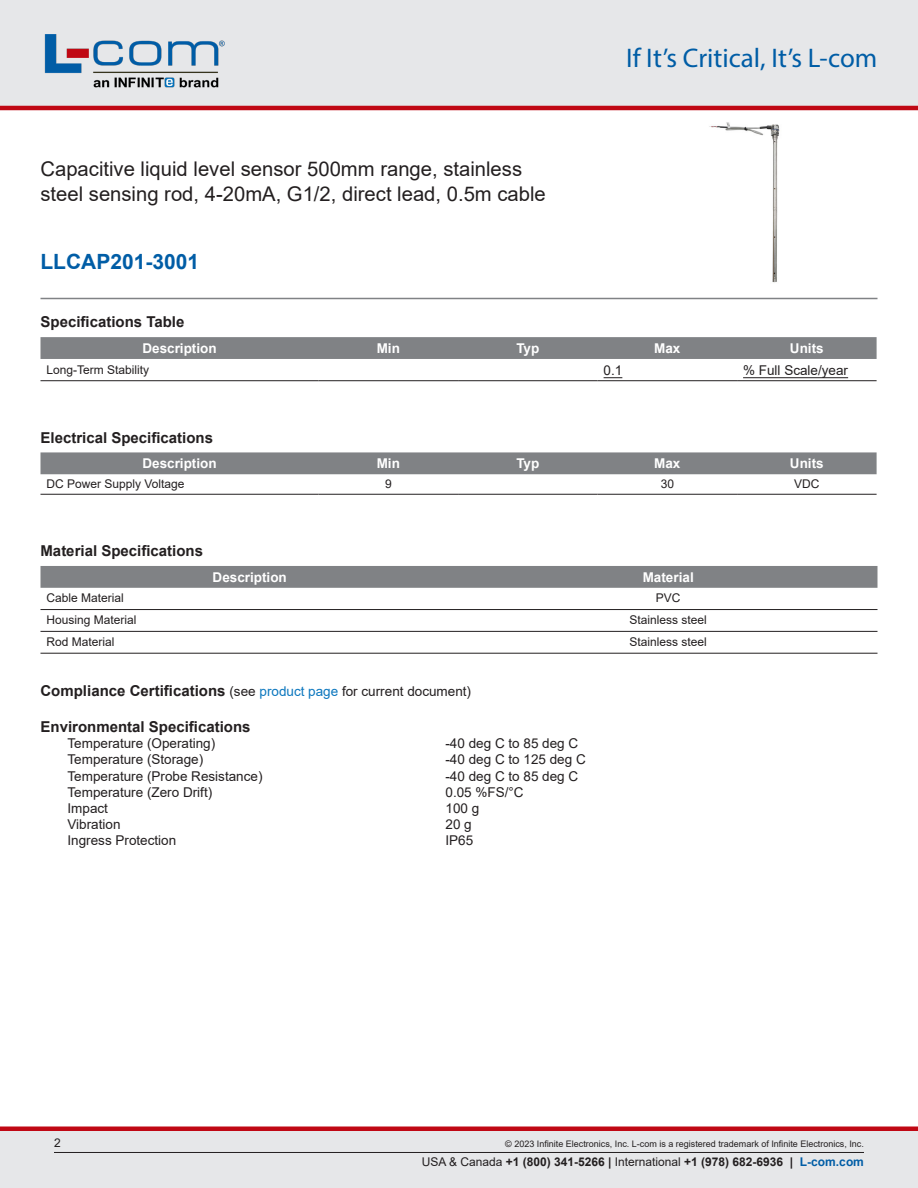
<style>
.page{position:relative;width:918px;height:1188px;background:#fff}
.page>*{position:absolute;margin:0;border:0;box-sizing:border-box;transform-origin:0 0}
.t1{font:27px "Myriad Pro";color:#005da6}
.Branded_Part_No{font:700 21px "Arial";color:#005da6}
.Web_Description_Para{font:20.25px/24.3px "Arial";color:#231f20}
.Head1_for_Compliance{font:700 15px "Arial";color:#231f20}
.Head1{font:700 15px "Arial";color:#231f20}
.Specs_Para{font:13.5px "Arial";color:#231f20}
.Table_Header{font:700 13.5px "Arial";color:#fff}
.MarketingDescription{font:13.5px "Arial";color:#231f20}
.t2{font:700 12px "Arial";color:#231f20}
.Table_Body{font:12px "Arial";color:#231f20}
.Table_Body_Left{font:12px "Arial";color:#231f20}
.Copyright_disclaimer{font:9px "Arial";color:#231f20}
.s1{font-weight:400;font-size:13.5px}
.s2{font-weight:400;font-size:13.5px;color:#0c77be}
.s3{font-weight:400}
.s4{color:#005da6}
</style>
<div class="page">
<div style="left:0;top:1131px;width:918px;height:57px;background:#e6e7e9"></div>
<div style="left:0;top:1126px;width:918px;height:5px;background:#c00814"></div>
<div style="left:0;top:0;width:918px;height:108px;background:#e6e7e9"></div>
<hr style="left:0;top:106px;width:918px;height:4px;background:#c00814">
<img style="left:44px;top:34px;width:181px;height:54px">
<hr style="left:54px;top:1152px;width:810px;height:1px;background:#231f20">
<hr style="left:40px;top:298px;width:838px;height:1px;background:#808285">
<img style="left:709px;top:122px;width:71px;height:161px">
<div style="left:40px;top:337px;width:837px;height:22px;background:#808285"></div>
<hr style="left:40px;top:380px;width:279px;height:1px;background:#231f20">
<hr style="left:319px;top:380px;width:139px;height:1px;background:#231f20">
<hr style="left:458px;top:380px;width:140px;height:1px;background:#231f20">
<hr style="left:598px;top:380px;width:139px;height:1px;background:#231f20">
<hr style="left:737px;top:380px;width:140px;height:1px;background:#231f20">
<svg style="left:604px;top:377px;width:18px;height:1px"></svg>
<hr style="left:743px;top:377px;width:105px;height:1px;background:#231f20">
<div style="left:40px;top:452px;width:837px;height:22px;background:#808285"></div>
<hr style="left:40px;top:494px;width:279px;height:1px;background:#231f20">
<hr style="left:319px;top:494px;width:139px;height:1px;background:#231f20">
<hr style="left:458px;top:494px;width:140px;height:1px;background:#231f20">
<hr style="left:598px;top:494px;width:139px;height:1px;background:#231f20">
<hr style="left:737px;top:494px;width:140px;height:1px;background:#231f20">
<div style="left:40px;top:566px;width:838px;height:22px;background:#808285"></div>
<hr style="left:40px;top:609px;width:419px;height:1px;background:#231f20">
<hr style="left:459px;top:609px;width:419px;height:1px;background:#231f20">
<hr style="left:40px;top:631px;width:419px;height:1px;background:#231f20">
<hr style="left:459px;top:631px;width:419px;height:1px;background:#231f20">
<hr style="left:40px;top:653px;width:419px;height:1px;background:#231f20">
<hr style="left:459px;top:653px;width:419px;height:1px;background:#231f20">
<h1 class="Web_Description_Para" style="left:40px;top:157px;width:507px">Capacitive liquid level sensor 500mm range, stainless steel sensing rod, 4-20mA, G1/2, direct lead, 0.5m cable</h1>
<p class="Branded_Part_No" style="left:40px;top:247px;width:160px">LLCAP201-3001</p>
<h1 class="t1" style="left:626px;top:41px;width:253px">If It’s Critical, It’s L-com</h1>
<p class="Head1" style="left:40px;top:312px;width:145px">Specifications Table</p>
<p class="Table_Header" style="left:142px;top:339px;width:76px">Description</p>
<p class="Table_Header" style="left:377px;top:339px;width:25px">Min</p>
<p class="Table_Header" style="left:516px;top:339px;width:25px">Typ</p>
<p class="Table_Header" style="left:654px;top:339px;width:28px">Max</p>
<p class="Table_Header" style="left:790px;top:339px;width:35px">Units</p>
<p class="Table_Body_Left" style="left:46px;top:361px;width:104px">Long-Term Stability</p>
<p class="MarketingDescription" style="left:604px;top:361px;width:20px">0.1</p>
<p class="MarketingDescription" style="left:743px;top:361px;width:107px">% Full Scale/year</p>
<p class="Head1" style="left:40px;top:427px;width:174px">Electrical Specifications</p>
<p class="Table_Header" style="left:142px;top:454px;width:76px">Description</p>
<p class="Table_Header" style="left:377px;top:454px;width:25px">Min</p>
<p class="Table_Header" style="left:516px;top:454px;width:25px">Typ</p>
<p class="Table_Header" style="left:654px;top:454px;width:28px">Max</p>
<p class="Table_Header" style="left:790px;top:454px;width:35px">Units</p>
<p class="Table_Body" style="left:46px;top:476px;width:140px">DC Power Supply Voltage</p>
<p class="Table_Body" style="left:385px;top:476px;width:8px">9</p>
<p class="Table_Body" style="left:661px;top:476px;width:15px">30</p>
<p class="Table_Body" style="left:794px;top:476px;width:27px">VDC</p>
<p class="Head1" style="left:40px;top:540px;width:164px">Material Specifications</p>
<p class="Table_Header" style="left:213px;top:568px;width:76px">Description</p>
<p class="Table_Header" style="left:643px;top:568px;width:53px">Material</p>
<p class="Table_Body_Left" style="left:46px;top:590px;width:79px">Cable Material</p>
<p class="Table_Body" style="left:656px;top:590px;width:26px">PVC</p>
<p class="Table_Body_Left" style="left:46px;top:612px;width:92px">Housing Material</p>
<p class="Table_Body" style="left:630px;top:612px;width:79px">Stainless steel</p>
<p class="Table_Body_Left" style="left:46px;top:634px;width:70px">Rod Material</p>
<p class="Table_Body" style="left:630px;top:634px;width:79px">Stainless steel</p>
<p class="Head1_for_Compliance" style="left:40px;top:680px;width:432px">Compliance Certifications <span class="s1">(see</span> <span class="s2">product page</span> <span class="s1">for current document)</span></p>
<p class="Head1_for_Compliance" style="left:40px;top:716px;width:212px">Environmental Specifications</p>
<p class="Specs_Para" style="left:68px;top:734px;width:149px">Temperature (Operating)</p>
<p class="Specs_Para" style="left:446px;top:734px;width:134px">-40 deg C to 85 deg C</p>
<p class="Specs_Para" style="left:68px;top:750px;width:137px">Temperature (Storage)</p>
<p class="Specs_Para" style="left:446px;top:750px;width:142px">-40 deg C to 125 deg C</p>
<p class="Specs_Para" style="left:68px;top:767px;width:197px">Temperature (Probe Resistance)</p>
<p class="Specs_Para" style="left:446px;top:767px;width:134px">-40 deg C to 85 deg C</p>
<p class="Specs_Para" style="left:68px;top:783px;width:146px">Temperature (Zero Drift)</p>
<p class="Specs_Para" style="left:446px;top:783px;width:80px">0.05 %FS/°C</p>
<p class="Specs_Para" style="left:68px;top:799px;width:42px">Impact</p>
<p class="Specs_Para" style="left:446px;top:799px;width:35px">100 g</p>
<p class="Specs_Para" style="left:68px;top:815px;width:55px">Vibration</p>
<p class="Specs_Para" style="left:446px;top:815px;width:28px">20 g</p>
<p class="Specs_Para" style="left:68px;top:831px;width:110px">Ingress Protection</p>
<p class="Specs_Para" style="left:446px;top:831px;width:29px">IP65</p>
<p class="Table_Body" style="left:54px;top:1135px;width:8px">2</p>
<p class="Copyright_disclaimer" style="left:505px;top:1138px;width:360px">© 2023 Infinite Electronics, Inc. L-com is a registered trademark of Infinite Electronics, Inc.</p>
<p class="t2" style="left:422px;top:1153px;width:444px"><span class="s3">USA &amp; Canada</span> +1 (800) 341-5266 | <span class="s3">International</span> +1 (978) 682-6936 | <span class="s4">L-com.com</span></p>
</div>
